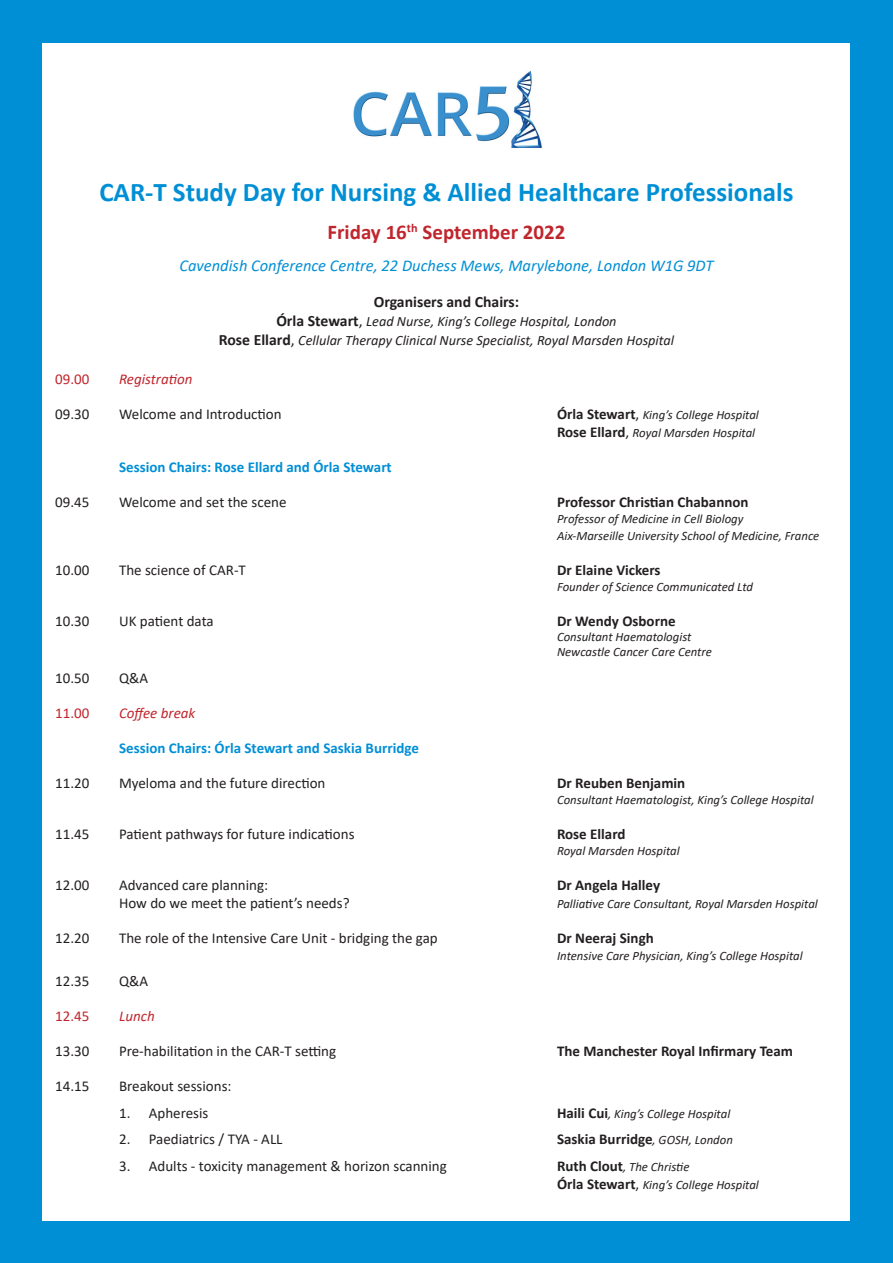
<style>
.page{position:relative;width:893px;height:1263px;background:#008fd5}
.page>*{position:absolute;margin:0;border:0;box-sizing:border-box;transform-origin:0 0}
.t1{font:700 27px "Calibri";color:#008fd5}
.t2{font:700 21px "Calibri";color:#c0262d}
.t3{font:italic 16.5px "Calibri";color:#008fd5}
.t4{font:700 15.75px "Calibri";color:#231f20}
.t5{font:15px "Calibri";color:#231f20}
.t6{font:700 15px "Calibri";color:#231f20}
.t7{font:700 15px "Calibri";color:#008fd5}
.t8{font:italic 15px "Calibri";color:#c0262d}
.t9{font:15px "Calibri";color:#c0262d}
.t10{font:italic 14.25px/18.9px "Calibri";color:#231f20;text-align:center}
.t11{font:italic 12.75px/18px "Calibri";color:#231f20}
.s1{font-weight:700;font-style:normal;font-size:15.75px}
.s2{font-style:normal;font-size:15.75px}
.s3{font-weight:700;font-style:normal;font-size:15px}
.s4{font-style:normal;font-size:15px}
.s5{font-weight:400;font-style:italic;font-size:12.75px}
</style>
<div class="page">
<div style="left:43px;top:43px;width:807px;height:1177px;background:#fff"></div>
<img style="left:353px;top:71px;width:190px;height:77px">
<h1 class="t1" style="left:99px;top:173px;width:696px">CAR-T Study Day for Nursing &amp; Allied Healthcare Professionals</h1>
<h2 class="t2" style="left:327px;top:217px;width:240px">Friday 16<sup>th</sup> September 2022</h2>
<p class="t3" style="left:179px;top:254px;width:535px">Cavendish Conference Centre, 22 Duchess Mews, Marylebone, London W1G 9DT</p>
<p class="t4" style="left:374px;top:291px;width:147px">Organisers and Chairs:</p>
<p class="t10" style="left:219px;top:311px;width:457px"><span class="s1">Órla Stewart</span><span class="s2">,</span> Lead Nurse, King’s College Hospital, London<br><span class="s1">Rose Ellard</span><span class="s2">,</span> Cellular Therapy Clinical Nurse Specialist, Royal Marsden Hospital</p>
<p class="t9" style="left:55px;top:369px;width:36px">09.00</p>
<p class="t8" style="left:119px;top:369px;width:75px">Registration</p>
<p class="t5" style="left:55px;top:404px;width:36px">09.30</p>
<p class="t5" style="left:119px;top:404px;width:164px">Welcome and Introduction</p>
<p class="t11" style="left:557px;top:405px;width:203px"><span class="s3">Órla Stewart</span><span class="s4">,</span> King’s College Hospital<br><span class="s3">Rose Ellard</span><span class="s4">,</span> Royal Marsden Hospital</p>
<p class="t7" style="left:119px;top:457px;width:274px">Session Chairs: Rose Ellard and Órla Stewart</p>
<p class="t5" style="left:55px;top:492px;width:36px">09.45</p>
<p class="t5" style="left:119px;top:492px;width:169px">Welcome and set the scene</p>
<p class="t6" style="left:557px;top:492px;width:193px">Professor Christian Chabannon</p>
<p class="t11" style="left:557px;top:510px;width:264px;line-height:16.2px">Professor of Medicine in Cell Biology<br>Aix-Marseille University School of Medicine, France</p>
<p class="t5" style="left:55px;top:559px;width:36px">10.00</p>
<p class="t5" style="left:119px;top:559px;width:128px">The science of CAR-T</p>
<p class="t6" style="left:557px;top:559px;width:105px">Dr Elaine Vickers</p>
<p class="t11" style="left:557px;top:577px;width:197px">Founder of Science Communicated Ltd</p>
<p class="t5" style="left:55px;top:610px;width:36px">10.30</p>
<p class="t5" style="left:119px;top:610px;width:96px">UK patient data</p>
<p class="t6" style="left:557px;top:610px;width:120px">Dr Wendy Osborne</p>
<p class="t11" style="left:557px;top:629px;width:156px;line-height:15.3px">Consultant Haematologist<br>Newcastle Cancer Care Centre</p>
<p class="t5" style="left:55px;top:667px;width:36px">10.50</p>
<p class="t5" style="left:119px;top:667px;width:31px">Q&amp;A</p>
<p class="t9" style="left:55px;top:702px;width:36px">11.00</p>
<p class="t8" style="left:119px;top:702px;width:78px">Coffee break</p>
<p class="t7" style="left:119px;top:737px;width:301px">Session Chairs: Órla Stewart and Saskia Burridge</p>
<p class="t5" style="left:55px;top:772px;width:36px">11.20</p>
<p class="t5" style="left:119px;top:772px;width:208px">Myeloma and the future direction</p>
<p class="t6" style="left:557px;top:772px;width:130px">Dr Reuben Benjamin</p>
<p class="t11" style="left:557px;top:790px;width:258px">Consultant Haematologist, King’s College Hospital</p>
<p class="t5" style="left:55px;top:824px;width:36px">11.45</p>
<p class="t5" style="left:119px;top:824px;width:237px">Patient pathways for future indications</p>
<p class="t6" style="left:557px;top:823px;width:70px">Rose Ellard</p>
<p class="t11" style="left:557px;top:841px;width:124px">Royal Marsden Hospital</p>
<p class="t5" style="left:55px;top:875px;width:36px">12.00</p>
<p class="t5" style="left:119px;top:875px;width:151px">Advanced care planning:</p>
<p class="t6" style="left:557px;top:875px;width:105px">Dr Angela Halley</p>
<p class="t5" style="left:119px;top:893px;width:232px">How do we meet the patient’s needs?</p>
<p class="t11" style="left:557px;top:894px;width:262px">Palliative Care Consultant, Royal Marsden Hospital</p>
<p class="t5" style="left:55px;top:928px;width:36px">12.20</p>
<p class="t5" style="left:119px;top:928px;width:320px">The role of the Intensive Care Unit - bridging the gap</p>
<p class="t6" style="left:557px;top:928px;width:98px">Dr Neeraj Singh</p>
<p class="t11" style="left:557px;top:946px;width:247px">Intensive Care Physician, King’s College Hospital</p>
<p class="t5" style="left:55px;top:971px;width:36px">12.35</p>
<p class="t5" style="left:119px;top:971px;width:31px">Q&amp;A</p>
<p class="t9" style="left:55px;top:1006px;width:36px">12.45</p>
<p class="t8" style="left:119px;top:1006px;width:37px">Lunch</p>
<p class="t5" style="left:55px;top:1041px;width:36px">13.30</p>
<p class="t5" style="left:119px;top:1041px;width:219px">Pre-habilitation in the CAR-T setting</p>
<p class="t6" style="left:557px;top:1040px;width:237px">The Manchester Royal Infirmary Team</p>
<p class="t5" style="left:55px;top:1076px;width:36px">14.15</p>
<p class="t5" style="left:119px;top:1076px;width:114px">Breakout sessions:</p>
<p class="t5" style="left:119px;top:1102px;width:91px">1. Apheresis</p>
<p class="t11" style="left:557px;top:1104px;width:175px"><span class="s3">Haili Cui</span>, King’s College Hospital</p>
<p class="t5" style="left:119px;top:1129px;width:165px">2. Paediatrics / TYA - ALL</p>
<p class="t6" style="left:557px;top:1128px;width:177px">Saskia Burridge<span class="s5">, GOSH, London</span></p>
<p class="t5" style="left:119px;top:1155px;width:329px">3. Adults - toxicity management &amp; horizon scanning</p>
<p class="t11" style="left:557px;top:1157px;width:203px"><span class="s3">Ruth Clout</span>, The Christie<br><span class="s3">Órla Stewart</span><span class="s4">,</span> King’s College Hospital</p>
</div>
